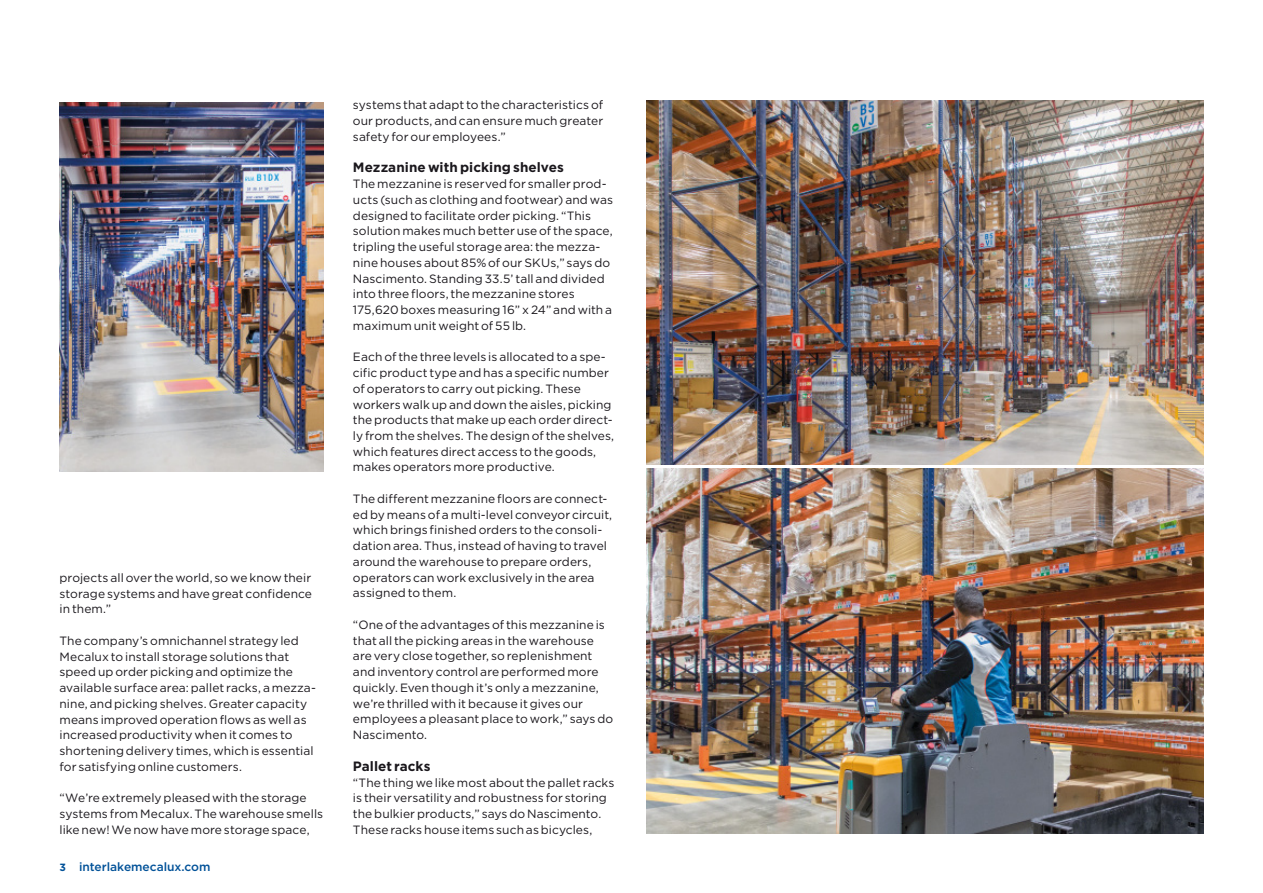
<style>
.page{position:relative;width:1263px;height:893px;background:#fff}
.page>*{position:absolute;margin:0;border:0;box-sizing:border-box;transform-origin:0 0}
.t1{font:700 13.5px "Gotham";letter-spacing:.005em;color:#1a171c}
.t2{font:12px/15.8px "Gotham";letter-spacing:.005em;color:#1a171c}
.t3{font:500 12px "Gotham";color:#005198}
.s1{font-weight:700;font-size:10.5px}
</style>
<div class="page">
<img style="left:646px;top:101px;width:557px;height:363px">
<img style="left:646px;top:468px;width:557px;height:366px">
<img style="left:60px;top:102px;width:263px;height:370px">
<p class="t2" style="left:60px;top:569px;width:254px;text-align:justify">projects all over the world, so we know their storage systems and have great confidence in them.”</p>
<p class="t2" style="left:60px;top:632px;width:258px">The company’s omnichannel strategy led Mecalux to install storage solutions that speed up order picking and optimize the available surface area: pallet racks, a mezza&shy;nine, and picking shelves. Greater capacity means improved operation flows as well as increased productivity when it comes to shortening delivery times, which is essential for satisfying online customers.</p>
<p class="t2" style="left:60px;top:790px;width:265px">“We’re extremely pleased with the storage systems from Mecalux. The warehouse smells like new! We now have more storage space,</p>
<p class="t3" style="left:60px;top:859px;width:153px"><span class="s1">3</span> interlakemecalux.com</p>
<p class="t2" style="left:353px;top:97px;width:252px;text-align:justify">systems that adapt to the characteristics of our products, and can ensure much greater safety for our employees.”</p>
<p class="t1" style="left:353px;top:159px;width:212px">Mezzanine with picking shelves</p>
<p class="t2" style="left:353px;top:176px;width:262px">The mezzanine is reserved for smaller prod&shy;ucts (such as clothing and footwear) and was designed to facilitate order picking. “This solution makes much better use of the space, tripling the useful storage area: the mezza&shy;nine houses about 85% of our SKUs,” says do Nascimento. Standing 33.5’ tall and divided into three floors, the mezzanine stores 175,620 boxes measuring 16” x 24” and with a maximum unit weight of 55 lb.</p>
<p class="t2" style="left:353px;top:349px;width:263px">Each of the three levels is allocated to a spe&shy;cific product type and has a specific number of operators to carry out picking. These workers walk up and down the aisles, picking the products that make up each order direct&shy;ly from the shelves. The design of the shelves, which features direct access to the goods, makes operators more productive.</p>
<p class="t2" style="left:353px;top:491px;width:261px">The different mezzanine floors are connect&shy;ed by means of a multi-level conveyor circuit, which brings finished orders to the consoli&shy;dation area. Thus, instead of having to travel around the warehouse to prepare orders, operators can work exclusively in the area assigned to them.</p>
<p class="t2" style="left:353px;top:617px;width:262px">“One of the advantages of this mezzanine is that all the picking areas in the warehouse are very close together, so replenishment and inventory control are performed more quickly. Even though it’s only a mezzanine, we’re thrilled with it because it gives our employees a pleasant place to work,” says do Nascimento.</p>
<p class="t1" style="left:353px;top:757px;width:79px">Pallet racks</p>
<p class="t2" style="left:353px;top:774px;width:263px">“The thing we like most about the pallet racks is their versatility and robustness for storing the bulkier products,” says do Nascimento.<br>These racks house items such as bicycles,</p>
</div>
